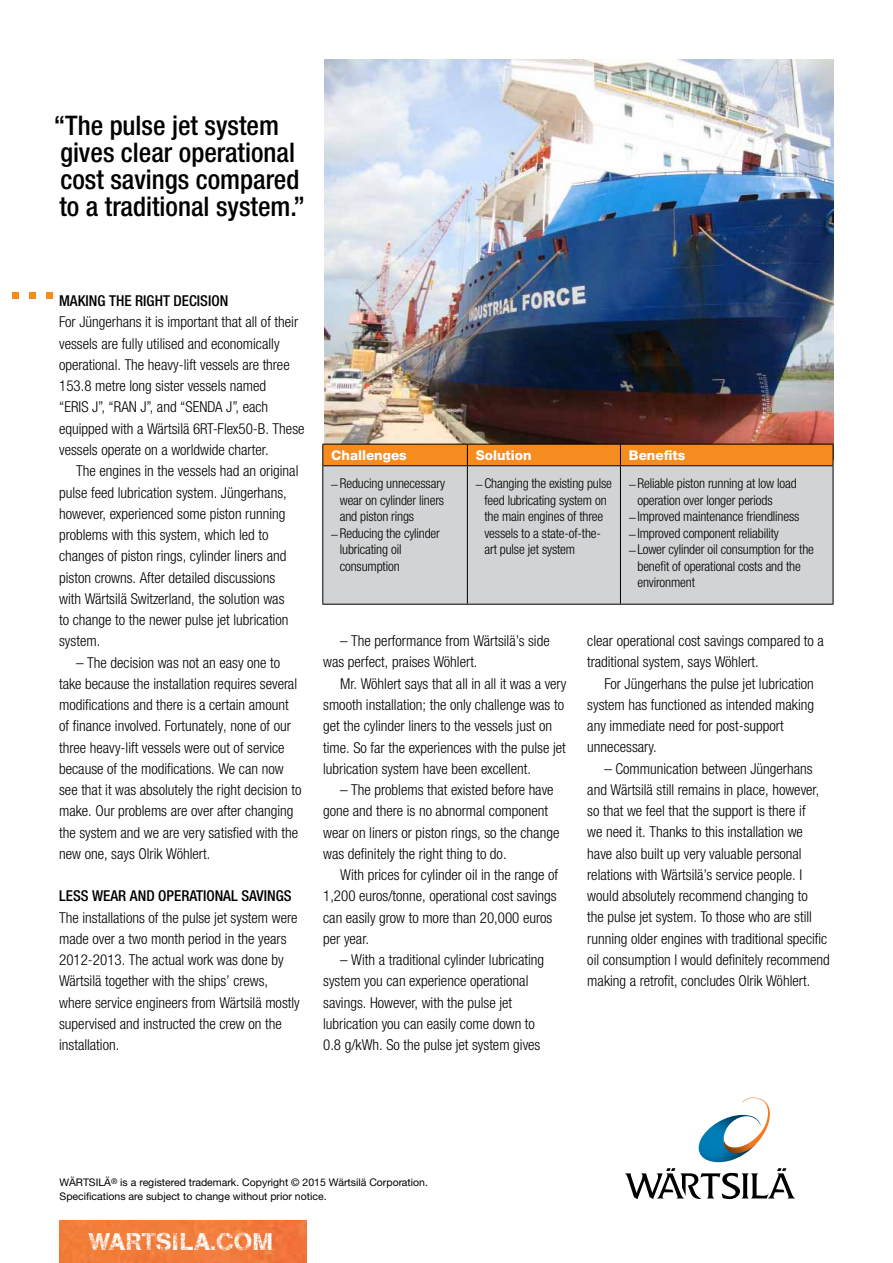
<style>
.page{position:relative;width:893px;height:1263px;background:#fff}
.page>*{position:absolute;margin:0;border:0;box-sizing:border-box;transform-origin:0 0}
.t1{font:500 condensed 27px/27px "Helvetica Neue LTW1 G";color:#000}
.t2{font:24px "Wartsila Stencil";letter-spacing:.02em;color:#fff}
.t3{font:300 condensed 15px/21.3px "Helvetica Neue LTW1 G";color:#000}
.t4{font:500 condensed 15px "Helvetica Neue LTW1 G";color:#000}
.t5{font:300 condensed 13.5px/16.5px "Helvetica Neue LTW1 G";letter-spacing:-.01em;color:#000}
.t6{font:800 13.5px "Helvetica Neue LTW1 G";color:#fff}
.t7{font:10.5px/13.5px "Helvetica Neue LTW1 G";color:#000}
.s1{font-family:"Adobe Garamond Pro";font-weight:400;font-stretch:normal}
</style>
<div class="page">
<img style="left:324px;top:60px;width:509px;height:384px">
<div style="left:323px;top:466px;width:510px;height:138px;background:#d1d3d4"></div>
<div style="left:322px;top:444px;width:512px;height:22px;background:#f68b1f"></div>
<hr style="left:322px;top:465px;width:145px;height:1px;background:#000">
<hr style="left:322px;top:466px;width:1px;height:138px;background:#000">
<hr style="left:467px;top:465px;width:153px;height:1px;background:#000">
<hr style="left:467px;top:466px;width:1px;height:138px;background:#000">
<hr style="left:620px;top:465px;width:213px;height:1px;background:#000">
<hr style="left:620px;top:466px;width:1px;height:138px;background:#000">
<hr style="left:833px;top:466px;width:1px;height:138px;background:#000">
<hr style="left:322px;top:604px;width:145px;height:1px;background:#000">
<hr style="left:467px;top:604px;width:153px;height:1px;background:#000">
<hr style="left:620px;top:604px;width:213px;height:1px;background:#000">
<svg style="left:625px;top:1097px;width:170px;height:102px"></svg>
<img style="left:60px;top:1220px;width:246px;height:43px">
<svg style="left:13px;top:292px;width:6px;height:6px"></svg>
<svg style="left:30px;top:292px;width:6px;height:6px"></svg>
<svg style="left:47px;top:292px;width:6px;height:6px"></svg>
<h1 class="t1" style="left:54px;top:111px;width:253px">“The pulse jet system gives clear operational cost savings compared to a traditional system.”</h1>
<p class="t4" style="left:59px;top:292px;width:171px">Making the right decision</p>
<p class="t3" style="left:59px;top:312px;width:247px">For Jüngerhans it is important that all of their vessels are fully utilised and economically operational. The heavy-lift vessels are three 153.8 metre long sister vessels named<br>“ERIS J”, “RAN J”, and “SENDA J”, each equipped with a Wärtsilä 6RT-Flex50-B. These vessels operate on a worldwide charter.</p>
<p class="t3" style="left:59px;top:460px;width:241px;text-indent:17px">The engines in the vessels had an original pulse feed lubrication system. Jüngerhans, however, experienced some piston running problems with this system, which led to changes of piston rings, cylinder liners and piston crowns. After detailed discussions with Wärtsilä Switzerland, the solution was<br>to change to the newer pulse jet lubrication system.</p>
<p class="t3" style="left:59px;top:652px;width:244px;text-indent:17px">– The decision was not an easy one to take because the installation requires several modifications and there is a certain amount of finance involved. Fortunately, none of our three heavy-lift vessels were out of service because of the modifications. We can now see that it was absolutely the right decision to make. Our problems are over after changing the system and we are very satisfied with the new one, says Olrik Wöhlert.</p>
<p class="t4" style="left:59px;top:887px;width:233px">Less wear and operational savings</p>
<p class="t3" style="left:59px;top:907px;width:242px">The installations of the pulse jet system were made over a two month period in the years 2012-2013. The actual work was done by Wärtsilä together with the ships’ crews, where service engineers from Wärtsilä mostly supervised and instructed the crew on the installation.</p>
<p class="t6" style="left:331px;top:447px;width:77px">Challenges</p>
<p class="t6" style="left:476px;top:447px;width:57px">Solution</p>
<p class="t6" style="left:629px;top:447px;width:58px">Benefits</p>
<p class="t5" style="left:340px;top:475px;width:107px;text-align:justify;text-indent:-9px"><span class="s1">–</span> Reducing unnecessary wear on cylinder liners and piston rings</p>
<p class="t5" style="left:340px;top:525px;width:102px;text-indent:-9px"><span class="s1">–</span> Reducing the cylinder lubricating oil consumption</p>
<p class="t5" style="left:484px;top:475px;width:129px;text-indent:-9px"><span class="s1">–</span> Changing the existing pulse feed lubricating system on the main engines of three vessels to a state-of-the&shy;art pulse jet system</p>
<p class="t5" style="left:637px;top:475px;width:161px;text-indent:-9px"><span class="s1">–</span> Reliable piston running at low load operation over longer periods</p>
<p class="t5" style="left:629px;top:508px;width:172px"><span class="s1">–</span> Improved maintenance friendliness</p>
<p class="t5" style="left:629px;top:525px;width:151px"><span class="s1">–</span> Improved component reliability</p>
<p class="t5" style="left:637px;top:541px;width:178px;text-indent:-9px"><span class="s1">–</span> Lower cylinder oil consumption for the benefit of operational costs and the environment</p>
<p class="t3" style="left:323px;top:630px;width:228px;text-indent:17px">– The performance from Wärtsilä’s side was perfect, praises Wöhlert.</p>
<p class="t3" style="left:323px;top:673px;width:245px;text-indent:17px">Mr. Wöhlert says that all in all it was a very smooth installation; the only challenge was to get the cylinder liners to the vessels just on time. So far the experiences with the pulse jet lubrication system have been excellent.</p>
<p class="t3" style="left:323px;top:779px;width:238px;text-indent:17px">– The problems that existed before have gone and there is no abnormal component wear on liners or piston rings, so the change was definitely the right thing to do.</p>
<p class="t3" style="left:323px;top:864px;width:236px;text-indent:17px">With prices for cylinder oil in the range of 1,200 euros/tonne, operational cost savings can easily grow to more than 20,000 euros per year.</p>
<p class="t3" style="left:323px;top:949px;width:222px;text-indent:17px">– With a traditional cylinder lubricating system you can experience operational savings. However, with the pulse jet lubrication you can easily come down to 0.8 g/kWh. So the pulse jet system gives</p>
<p class="t3" style="left:587px;top:630px;width:238px">clear operational cost savings compared to a traditional system, says Wöhlert.</p>
<p class="t3" style="left:587px;top:673px;width:228px;text-indent:17px">For Jüngerhans the pulse jet lubrication system has functioned as intended making any immediate need for post-support unnecessary.</p>
<p class="t3" style="left:587px;top:758px;width:244px;text-indent:17px">– Communication between Jüngerhans and Wärtsilä still remains in place, however, so that we feel that the support is there if<br>we need it. Thanks to this installation we have also built up very valuable personal relations with Wärtsilä’s service people. I would absolutely recommend changing to<br>the pulse jet system. To those who are still running older engines with traditional specific oil consumption I would definitely recommend making a retrofit, concludes Olrik Wöhlert.</p>
<p class="t7" style="left:60px;top:1175px;width:370px">WÄRTSILÄ<sup>®</sup> is a registered trademark. Copyright © 2015 Wärtsilä Corporation.<br>Specifications are subject to change without prior notice.</p>
<h2 class="t2" style="left:89px;top:1227px;width:186px">WARTSILA.COM</h2>
</div>
